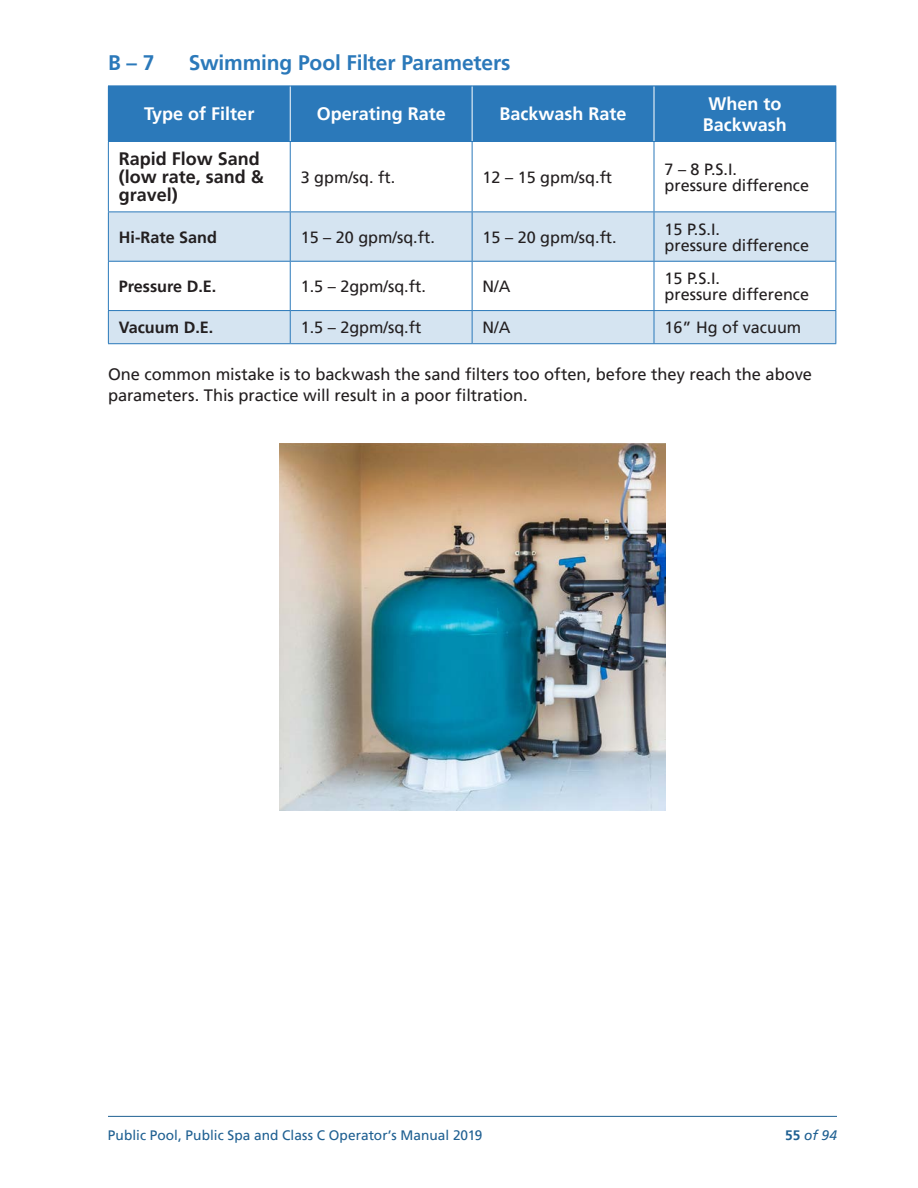
<style>
.page{position:relative;width:918px;height:1188px;background:#fff}
.page>*{position:absolute;margin:0;border:0;box-sizing:border-box;transform-origin:0 0}
.t1{font:700 21px "Frutiger LT Std";letter-spacing:-.01em;color:#2b79ba}
.t2{font:700 18px/21px "Frutiger LT Std";color:#fff;text-align:center}
.t3{font:700 18px/18px "Frutiger LT Std";color:#231f20}
.t4{font:16.5px/21px "Frutiger LT Std";letter-spacing:-.005em;color:#231f20}
.t5{font:16.2px/16.2px "Frutiger LT Std";color:#231f20}
.t6{font:700 16.2px "Frutiger LT Std";color:#231f20}
.t7{font:13.65px "Frutiger LT Std";letter-spacing:.005em;color:#1f6092}
.t8{font:italic 13.65px "Frutiger LT Std";color:#1f6092}
.s1{font-weight:700;font-style:normal}
</style>
<div class="page">
<hr style="left:108px;top:1116px;width:729px;height:1px;background:#1f6092">
<div style="left:108px;top:86px;width:182px;height:55px;background:#2b79ba"></div>
<div style="left:290px;top:86px;width:182px;height:55px;background:#2b79ba"></div>
<div style="left:472px;top:86px;width:182px;height:55px;background:#2b79ba"></div>
<div style="left:654px;top:86px;width:182px;height:55px;background:#2b79ba"></div>
<div style="left:108px;top:212px;width:182px;height:49px;background:#d5e4f1"></div>
<div style="left:290px;top:212px;width:182px;height:49px;background:#d5e4f1"></div>
<div style="left:472px;top:212px;width:182px;height:49px;background:#d5e4f1"></div>
<div style="left:654px;top:212px;width:182px;height:49px;background:#d5e4f1"></div>
<div style="left:108px;top:311px;width:182px;height:33px;background:#d5e4f1"></div>
<div style="left:290px;top:311px;width:182px;height:33px;background:#d5e4f1"></div>
<div style="left:472px;top:311px;width:182px;height:33px;background:#d5e4f1"></div>
<div style="left:654px;top:311px;width:182px;height:33px;background:#d5e4f1"></div>
<hr style="left:108px;top:141px;width:182px;height:1px;background:#2b79ba">
<hr style="left:290px;top:141px;width:182px;height:1px;background:#2b79ba">
<hr style="left:472px;top:141px;width:182px;height:1px;background:#2b79ba">
<hr style="left:654px;top:141px;width:182px;height:1px;background:#2b79ba">
<hr style="left:108px;top:212px;width:182px;height:1px;background:#2b79ba">
<hr style="left:290px;top:212px;width:182px;height:1px;background:#2b79ba">
<hr style="left:472px;top:212px;width:182px;height:1px;background:#2b79ba">
<hr style="left:654px;top:212px;width:182px;height:1px;background:#2b79ba">
<hr style="left:108px;top:261px;width:182px;height:1px;background:#2b79ba">
<hr style="left:290px;top:261px;width:182px;height:1px;background:#2b79ba">
<hr style="left:472px;top:261px;width:182px;height:1px;background:#2b79ba">
<hr style="left:654px;top:261px;width:182px;height:1px;background:#2b79ba">
<hr style="left:108px;top:310px;width:182px;height:1px;background:#2b79ba">
<hr style="left:290px;top:310px;width:182px;height:1px;background:#2b79ba">
<hr style="left:472px;top:310px;width:182px;height:1px;background:#2b79ba">
<hr style="left:654px;top:310px;width:182px;height:1px;background:#2b79ba">
<hr style="left:108px;top:142px;width:1px;height:70px;background:#2b79ba">
<hr style="left:290px;top:142px;width:1px;height:70px;background:#2b79ba">
<hr style="left:472px;top:142px;width:1px;height:70px;background:#2b79ba">
<hr style="left:654px;top:142px;width:1px;height:70px;background:#2b79ba">
<hr style="left:836px;top:142px;width:1px;height:70px;background:#2b79ba">
<hr style="left:108px;top:212px;width:1px;height:49px;background:#2b79ba">
<hr style="left:290px;top:212px;width:1px;height:49px;background:#2b79ba">
<hr style="left:472px;top:212px;width:1px;height:49px;background:#2b79ba">
<hr style="left:654px;top:212px;width:1px;height:49px;background:#2b79ba">
<hr style="left:836px;top:212px;width:1px;height:49px;background:#2b79ba">
<hr style="left:108px;top:262px;width:1px;height:48px;background:#2b79ba">
<hr style="left:290px;top:262px;width:1px;height:48px;background:#2b79ba">
<hr style="left:472px;top:262px;width:1px;height:48px;background:#2b79ba">
<hr style="left:654px;top:262px;width:1px;height:48px;background:#2b79ba">
<hr style="left:836px;top:262px;width:1px;height:48px;background:#2b79ba">
<hr style="left:108px;top:311px;width:1px;height:32px;background:#2b79ba">
<hr style="left:290px;top:311px;width:1px;height:32px;background:#2b79ba">
<hr style="left:472px;top:311px;width:1px;height:32px;background:#2b79ba">
<hr style="left:654px;top:311px;width:1px;height:32px;background:#2b79ba">
<hr style="left:836px;top:311px;width:1px;height:32px;background:#2b79ba">
<hr style="left:108px;top:343px;width:182px;height:1px;background:#2b79ba">
<hr style="left:290px;top:343px;width:182px;height:1px;background:#2b79ba">
<hr style="left:472px;top:343px;width:182px;height:1px;background:#2b79ba">
<hr style="left:654px;top:343px;width:182px;height:1px;background:#2b79ba">
<hr style="left:290px;top:86px;width:1px;height:55px;background:#fff">
<hr style="left:472px;top:86px;width:1px;height:55px;background:#fff">
<hr style="left:654px;top:86px;width:1px;height:55px;background:#fff">
<hr style="left:290px;top:86px;width:182px;height:1px;background:#2b79ba">
<hr style="left:472px;top:86px;width:182px;height:1px;background:#2b79ba">
<hr style="left:654px;top:86px;width:182px;height:1px;background:#2b79ba">
<hr style="left:836px;top:86px;width:1px;height:55px;background:#2b79ba">
<img style="left:280px;top:443px;width:385px;height:367px">
<h3 class="t1" style="left:108px;top:50px;width:48px">B – 7</h3>
<h3 class="t1" style="left:189px;top:50px;width:323px">Swimming Pool Filter Parameters</h3>
<p class="t2" style="left:144px;top:104px;width:112px">Type of Filter</p>
<p class="t2" style="left:317px;top:104px;width:131px">Operating Rate</p>
<p class="t2" style="left:500px;top:104px;width:129px">Backwash Rate</p>
<p class="t2" style="left:703px;top:93px;width:86px">When to<br>Backwash</p>
<p class="t3" style="left:119px;top:150px;width:147px">Rapid Flow Sand (low rate, sand &amp; gravel)</p>
<p class="t5" style="left:301px;top:169px;width:96px">3 gpm/sq. ft.</p>
<p class="t5" style="left:483px;top:169px;width:131px">12 – 15 gpm/sq.ft</p>
<p class="t5" style="left:665px;top:161px;width:146px">7 – 8 P.S.I.<br>pressure difference</p>
<p class="t6" style="left:119px;top:227px;width:100px">Hi-Rate Sand</p>
<p class="t5" style="left:301px;top:229px;width:136px">15 – 20 gpm/sq.ft.</p>
<p class="t5" style="left:483px;top:229px;width:136px">15 – 20 gpm/sq.ft.</p>
<p class="t5" style="left:665px;top:221px;width:146px">15 P.S.I.<br>pressure difference</p>
<p class="t6" style="left:119px;top:277px;width:99px">Pressure D.E.</p>
<p class="t5" style="left:301px;top:278px;width:127px">1.5 – 2gpm/sq.ft.</p>
<p class="t5" style="left:483px;top:278px;width:29px">N/A</p>
<p class="t5" style="left:665px;top:270px;width:146px">15 P.S.I.<br>pressure difference</p>
<p class="t6" style="left:119px;top:318px;width:96px">Vacuum D.E.</p>
<p class="t5" style="left:301px;top:320px;width:122px">1.5 – 2gpm/sq.ft</p>
<p class="t5" style="left:483px;top:320px;width:29px">N/A</p>
<p class="t5" style="left:665px;top:320px;width:138px">16” Hg of vacuum</p>
<p class="t4" style="left:108px;top:364px;width:705px">One common mistake is to backwash the sand ÿlters too often, before they reach the above parameters. This practice will result in a poor ÿltration.</p>
<p class="t7" style="left:108px;top:1127px;width:376px">Public Pool, Public Spa and Class C Operator’s Manual 2019</p>
<p class="t8" style="left:785px;top:1127px;width:53px"><span class="s1">55</span> of 94</p>
</div>
